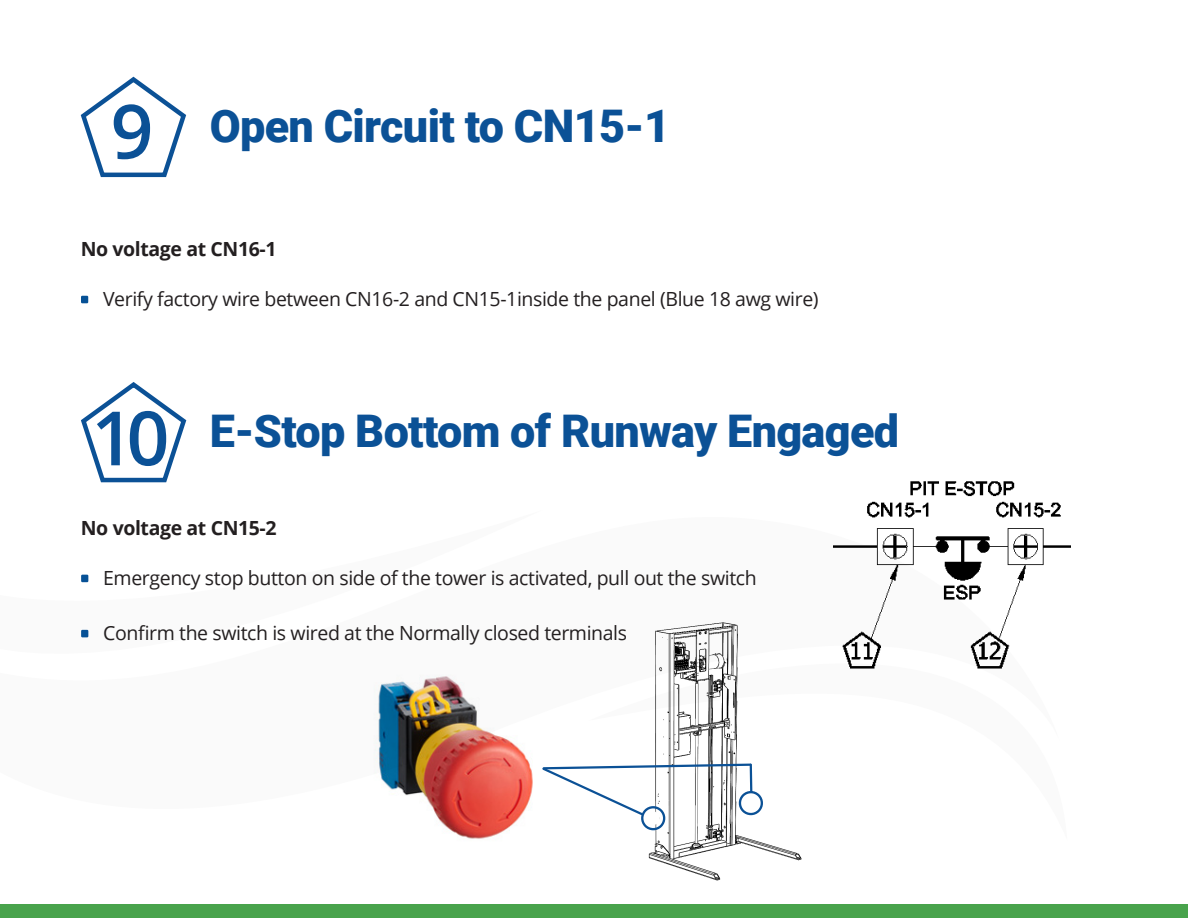
<style>
.page{position:relative;width:1188px;height:918px;background:#fff}
.page>*{position:absolute;margin:0;border:0;box-sizing:border-box;transform-origin:0 0}
.t1{font:600 75px "Open Sans";color:#0b5196}
.t2{font:900 45px "Roboto";letter-spacing:-.015em;color:#0b5196}
.t3{font:19.5px "Open Sans";letter-spacing:-.02em;color:#231f20}
.t4{font:700 19.5px "Open Sans";letter-spacing:-.02em;color:#231f20}
</style>
<div class="page">
<div style="left:0;top:905px;width:1188px;height:13px;background:#48a34c"></div>
<svg style="left:80px;top:76px;width:107px;height:102px"></svg>
<div style="left:81px;top:296px;width:7px;height:7px;background:#065196"></div>
<svg style="left:81px;top:382px;width:106px;height:101px"></svg>
<div style="left:81px;top:575px;width:7px;height:7px;background:#065196"></div>
<div style="left:81px;top:630px;width:7px;height:7px;background:#065196"></div>
<img style="left:834px;top:481px;width:237px;height:187px">
<img style="left:375px;top:675px;width:158px;height:164px">
<img style="left:648px;top:622px;width:154px;height:259px">
<svg style="left:542px;top:762px;width:224px;height:72px"></svg>
<p class="t1" style="left:111px;top:80px;width:44px">9</p>
<p class="t2" style="left:210px;top:95px;width:462px">Open Circuit to CN15-1</p>
<p class="t4" style="left:81px;top:235px;width:197px">No voltage at CN16-1</p>
<p class="t3" style="left:103px;top:286px;width:717px">Verify factory wire between CN16-2 and CN15-1inside the panel (Blue 18 awg wire)</p>
<p class="t1" style="left:91px;top:387px;width:80px">10</p>
<p class="t2" style="left:210px;top:400px;width:691px">E-Stop Bottom of Runway Engaged</p>
<p class="t4" style="left:81px;top:514px;width:197px">No voltage at CN15-2</p>
<p class="t3" style="left:103px;top:564px;width:655px">Emergency stop button on side of the tower is activated, pull out the switch</p>
<p class="t3" style="left:103px;top:620px;width:525px">Confirm the switch is wired at the Normally closed terminals</p>
</div>
